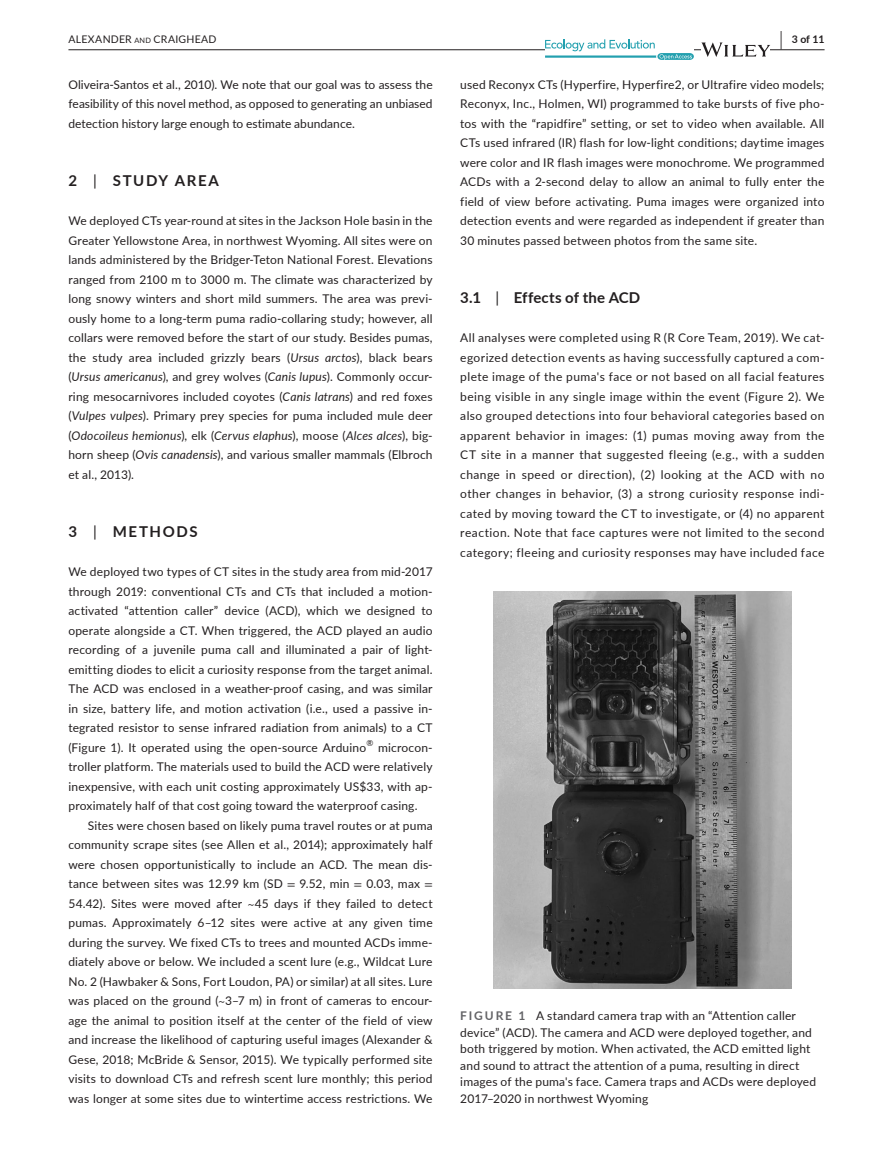
<style>
.page{position:relative;width:893px;height:1174px;background:#fff}
.page>*{position:absolute;margin:0;border:0;box-sizing:border-box;transform-origin:0 0}
.t1{font:700 15px "Lato";letter-spacing:.11em;color:#231f20}
.t2{font:700 15px "Lato";letter-spacing:.01em;color:#231f20}
.t3{font:12px/19.5px "Lato";letter-spacing:.015em;color:#231f20;text-align:justify}
.t4{font:10.5px "Lato";letter-spacing:.025em;color:#231f20}
.t5{font:700 10.5px "Lato";color:#231f20}
.t6{font:8.4px "Lato";color:#231f20}
.s1{font-size:7.35px}
.s2{font-size:19.5px}
.s3{font-weight:400}
.s4{font-style:italic}
.s5{font-family:"STIX"}
.s6{font-weight:700;color:#636366}
</style>
<div class="page">
<hr style="left:68px;top:49px;width:756px;height:1px;background:#231f20">
<svg style="left:545px;top:39px;width:149px;height:21px"></svg>
<svg style="left:701px;top:42px;width:69px;height:15px"></svg>
<img style="left:494px;top:591px;width:297px;height:397px">
<p class="t4" style="left:68px;top:31px;width:73px">ALEXANDER <span class="s1">and</span></p>
<p class="t4" style="left:154px;top:31px;width:64px">CRAIGHEAD</p>
<p class="t5" style="left:780px;top:31px;width:46px"><span class="s2">|</span> 3 of 11</p>
<p class="t3" style="left:68px;top:74px;width:366px">Oliveira-Santos et al., 2010). We note that our goal was to assess the feasibility of this novel method, as opposed to generating an unbiased detection history large enough to estimate abundance.</p>
<p class="t3" style="left:460px;top:74px;width:366px">used Reconyx CTs (Hyperfire, Hyperfire2, or Ultrafire video models; Reconyx, Inc., Holmen, WI) programmed to take bursts of five pho&shy;tos with the “rapidfire” setting, or set to video when available. All CTs used infrared (IR) flash for low-light conditions; daytime images were color and IR flash images were monochrome. We programmed ACDs with a 2-second delay to allow an animal to fully enter the field of view before activating. Puma images were organized into detection events and were regarded as independent if greater than 30 minutes passed between photos from the same site.</p>
<p class="t1" style="left:68px;top:170px;width:152px">2 <span class="s3">|</span> STUDY AREA</p>
<p class="t3" style="left:68px;top:210px;width:366px">We deployed CTs year-round at sites in the Jackson Hole basin in the Greater Yellowstone Area, in northwest Wyoming. All sites were on lands administered by the Bridger-Teton National Forest. Elevations ranged from 2100 m to 3000 m. The climate was characterized by long snowy winters and short mild summers. The area was previ&shy;ously home to a long-term puma radio-collaring study; however, all collars were removed before the start of our study. Besides pumas, the study area included grizzly bears (<span class="s4">Ursus arctos</span>), black bears (<span class="s4">Ursus americanus</span>), and grey wolves (<span class="s4">Canis lupus</span>). Commonly occur&shy;ring mesocarnivores included coyotes (<span class="s4">Canis latrans</span>) and red foxes (<span class="s4">Vulpes vulpes</span>). Primary prey species for puma included mule deer (<span class="s4">Odocoileus hemionus</span>), elk (<span class="s4">Cervus elaphus</span>), moose (<span class="s4">Alces alces</span>), big&shy;horn sheep (<span class="s4">Ovis canadensis</span>), and various smaller mammals (Elbroch et al., 2013).</p>
<p class="t2" style="left:460px;top:287px;width:182px">3.1 <span class="s3">|</span> Effects of the ACD</p>
<p class="t3" style="left:460px;top:327px;width:366px">All analyses were completed using R (R Core Team, 2019). We cat&shy;egorized detection events as having successfully captured a com&shy;plete image of the puma's face or not based on all facial features being visible in any single image within the event (Figure 2). We also grouped detections into four behavioral categories based on apparent behavior in images: (1) pumas moving away from the CT site in a manner that suggested fleeing (e.g., with a sudden change in speed or direction), (2) looking at the ACD with no other changes in behavior, (3) a strong curiosity response indi&shy;cated by moving toward the CT to investigate, or (4) no apparent reaction. Note that face captures were not limited to the second category; fleeing and curiosity responses may have included face</p>
<p class="t1" style="left:68px;top:521px;width:131px">3 <span class="s3">|</span> METHODS</p>
<p class="t3" style="left:68px;top:561px;width:366px">We deployed two types of CT sites in the study area from mid-2017 through 2019: conventional CTs and CTs that included a motion&shy;activated “attention caller” device (ACD), which we designed to operate alongside a CT. When triggered, the ACD played an audio recording of a juvenile puma call and illuminated a pair of light&shy;emitting diodes to elicit a curiosity response from the target animal.<br>The ACD was enclosed in a weather-proof casing, and was similar in size, battery life, and motion activation (i.e., used a passive in&shy;tegrated resistor to sense infrared radiation from animals) to a CT (Figure 1). It operated using the open-source Arduino</p>
<p class="t6" style="left:366px;top:737px;width:8px">®</p>
<p class="t3" style="left:68px;top:737px;width:366px;text-indent:310px">microcon&shy;troller platform. The materials used to build the ACD were relatively inexpensive, with each unit costing approximately US$33, with ap&shy;proximately half of that cost going toward the waterproof casing.</p>
<p class="t3" style="left:68px;top:815px;width:366px;text-indent:20px">Sites were chosen based on likely puma travel routes or at puma community scrape sites (see Allen et al., 2014); approximately half were chosen opportunistically to include an ACD. The mean dis&shy;tance between sites was 12.99 km (SD <span class="s5">=</span> 9.52, min <span class="s5">=</span> 0.03, max <span class="s5">= </span>54.42). Sites were moved after <span class="s5">~</span>45 days if they failed to detect pumas. Approximately 6–12 sites were active at any given time during the survey. We fixed CTs to trees and mounted ACDs imme&shy;diately above or below. We included a scent lure (e.g., Wildcat Lure No. 2 (Hawbaker &amp; Sons, Fort Loudon, PA) or similar) at all sites. Lure was placed on the ground (<span class="s5">~</span>3–7 m) in front of cameras to encour&shy;age the animal to position itself at the center of the field of view and increase the likelihood of capturing useful images (Alexander &amp; Gese, 2018; McBride &amp; Sensor, 2015). We typically performed site visits to download CTs and refresh scent lure monthly; this period was longer at some sites due to wintertime access restrictions. We</p>
<p class="t3" style="left:460px;top:1007px;width:357px;line-height:16.5px;text-align:left"><span class="s6">FIGURE 1</span> A standard camera trap with an “Attention caller device” (ACD). The camera and ACD were deployed together, and both triggered by motion. When activated, the ACD emitted light and sound to attract the attention of a puma, resulting in direct images of the puma's face. Camera traps and ACDs were deployed 2017–2020 in northwest Wyoming</p>
</div>
